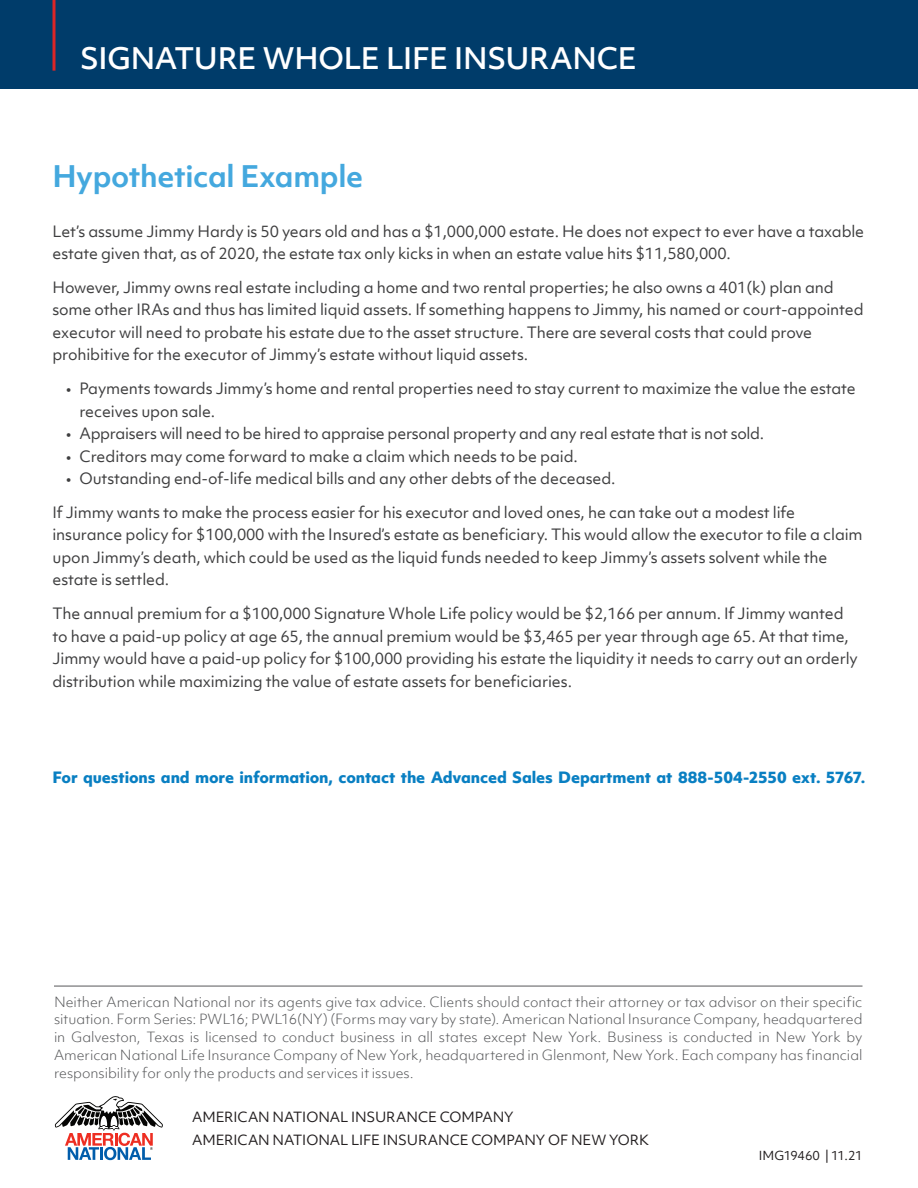
<style>
.page{position:relative;width:918px;height:1188px;background:#fff}
.page>*{position:absolute;margin:0;border:0;box-sizing:border-box;transform-origin:0 0}
.Product_Name{font:500 28.5px "Objektiv Mk 1";letter-spacing:-.01em;color:#fff}
._2_Head{font:700 28.5px "Objektiv Mk 1";letter-spacing:-.015em;color:#44a8de}
.Running_Text{font:15px/22.5px "Objektiv Mk 1";letter-spacing:-.01em;color:#3e3e3f}
.Footnote_Disclaimer{font:800 15px "Objektiv Mk 1";letter-spacing:-.01em;color:#097fc2}
.Footnote_Disclaimer-2{font:300 13.5px/18px "Objektiv Mk 1";color:#57585a;text-align:justify}
.Form_Number_RV_Date{font:13.5px "Objektiv Mk 1";letter-spacing:-.005em;color:#231f20}
.Form_Number_RV_Date-2{font:12px "Objektiv Mk 1";letter-spacing:-.025em;color:#231f20}
</style>
<div class="page">
<div style="left:0;top:0;width:918px;height:89px;background:#003c6a"></div>
<svg style="left:52px;top:0;width:4px;height:71px"></svg>
<svg style="left:55px;top:1096px;width:108px;height:64px"></svg>
<hr style="left:54px;top:986px;width:808px;height:1px;background:#57585a">
<p class="Product_Name" style="left:80px;top:39px;width:558px">SIGNATURE WHOLE LIFE INSURANCE</p>
<p class="_2_Head" style="left:52px;top:156px;width:312px">Hypothetical Example</p>
<p class="Running_Text" style="left:52px;top:220px;width:813px">Let’s assume Jimmy Hardy is 50 years old and has a $1,000,000 estate. He does not expect to ever have a taxable estate given that, as of 2020, the estate tax only kicks in when an estate value hits $11,580,000.</p>
<p class="Running_Text" style="left:52px;top:276px;width:813px">However, Jimmy owns real estate including a home and two rental properties; he also owns a 401(k) plan and some other IRAs and thus has limited liquid assets. If something happens to Jimmy, his named or court-appointed executor will need to probate his estate due to the asset structure. There are several costs that could prove prohibitive for the executor of Jimmy’s estate without liquid assets.</p>
<p class="Running_Text" style="left:80px;top:377px;width:778px;text-indent:-14px">• Payments towards Jimmy’s home and rental properties need to stay current to maximize the value the estate receives upon sale.</p>
<p class="Running_Text" style="left:66px;top:422px;width:700px">• Appraisers will need to be hired to appraise personal property and any real estate that is not sold.</p>
<p class="Running_Text" style="left:66px;top:445px;width:513px">• Creditors may come forward to make a claim which needs to be paid.</p>
<p class="Running_Text" style="left:66px;top:467px;width:551px">• Outstanding end-of-life medical bills and any other debts of the deceased.</p>
<p class="Running_Text" style="left:52px;top:501px;width:812px">If Jimmy wants to make the process easier for his executor and loved ones, he can take out a modest life insurance policy for $100,000 with the Insured’s estate as beneficiary. This would allow the executor to file a claim upon Jimmy’s death, which could be used as the liquid funds needed to keep Jimmy’s assets solvent while the estate is settled.</p>
<p class="Running_Text" style="left:52px;top:602px;width:807px">The annual premium for a $100,000 Signature Whole Life policy would be $2,166 per annum. If Jimmy wanted to have a paid-up policy at age 65, the annual premium would be $3,465 per year through age 65. At that time, Jimmy would have a paid-up policy for $100,000 providing his estate the liquidity it needs to carry out an orderly distribution while maximizing the value of estate assets for beneficiaries.</p>
<p class="Footnote_Disclaimer" style="left:52px;top:767px;width:815px">For questions and more information, contact the Advanced Sales Department at 888-504-2550 ext. 5767.</p>
<p class="Footnote_Disclaimer-2" style="left:54px;top:992px;width:810px">Neither American National nor its agents give tax advice. Clients should contact their attorney or tax advisor on their specific situation. Form Series: PWL16; PWL16(NY) (Forms may vary by state). American National Insurance Company, headquartered in Galveston, Texas is licensed to conduct business in all states except New York. Business is conducted in New York by American National Life Insurance Company of New York, headquartered in Glenmont, New York. Each company has financial responsibility for only the products and services it issues.</p>
<p class="Form_Number_RV_Date" style="left:192px;top:1108px;width:323px">AMERICAN NATIONAL INSURANCE COMPANY</p>
<p class="Form_Number_RV_Date" style="left:192px;top:1130px;width:458px">AMERICAN NATIONAL LIFE INSURANCE COMPANY OF NEW YORK</p>
<p class="Form_Number_RV_Date-2" style="left:759px;top:1147px;width:105px">IMG19460 | 11.21</p>
</div>
